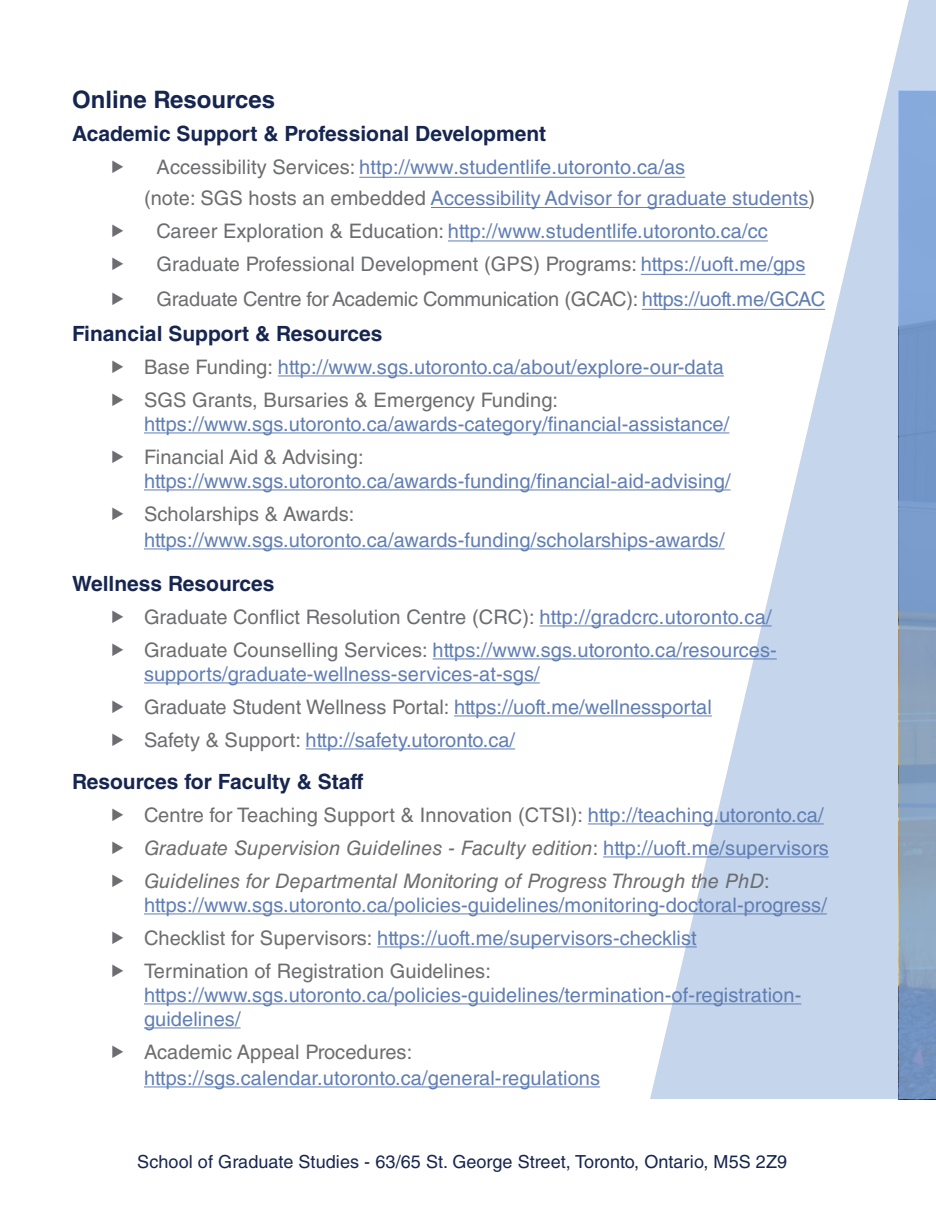
<style>
.page{position:relative;width:936px;height:1224px;background:#fff}
.page>*{position:absolute;margin:0;border:0;box-sizing:border-box;transform-origin:0 0}
.Link_Subhead{font:700 24px "Helvetica LT Std";color:#172650}
.Link_Subhead-2{font:700 21px "Helvetica LT Std";color:#172650}
.t1{font:20px/24px "Helvetica LT Std";letter-spacing:.005em;color:#607eb4}
.t2{font:20px/34.2px "Helvetica LT Std";letter-spacing:.005em;color:#6c6d70}
.t3{font:italic 20px "Helvetica LT Std";letter-spacing:.005em;color:#6c6d70}
.Body_Text{font:18px "Helvetica LT Std";letter-spacing:.005em;color:#172650}
.s1{color:#607eb4}
.s2{color:#627fb5}
.s3{color:#6c6d70}
.s4{font-style:normal}
.s5{font-style:normal;color:#607eb4}
.s6{font-style:italic;color:#6c6d70}
</style>
<div class="page">
<svg style="left:650px;top:0;width:286px;height:1099px"></svg>
<svg style="left:661px;top:91px;width:275px;height:1008px;fill:#c4d5ec"></svg>
<hr style="left:278px;top:375px;width:446px;height:1px;background:#607eb4">
<hr style="left:144px;top:432px;width:585px;height:1px;background:#607eb4">
<hr style="left:144px;top:489px;width:587px;height:1px;background:#607eb4">
<hr style="left:144px;top:548px;width:581px;height:1px;background:#607eb4">
<hr style="left:540px;top:625px;width:232px;height:1px;background:#607eb4">
<hr style="left:433px;top:658px;width:344px;height:1px;background:#607eb4">
<hr style="left:144px;top:682px;width:396px;height:1px;background:#607eb4">
<hr style="left:454px;top:715px;width:258px;height:1px;background:#607eb4">
<hr style="left:306px;top:748px;width:209px;height:1px;background:#607eb4">
<hr style="left:588px;top:823px;width:236px;height:1px;background:#607eb4">
<hr style="left:603px;top:856px;width:226px;height:1px;background:#607eb4">
<hr style="left:144px;top:913px;width:683px;height:1px;background:#607eb4">
<hr style="left:377px;top:946px;width:320px;height:1px;background:#607eb4">
<hr style="left:144px;top:1003px;width:657px;height:1px;background:#607eb4">
<hr style="left:144px;top:1027px;width:97px;height:1px;background:#607eb4">
<hr style="left:144px;top:1086px;width:456px;height:1px;background:#607eb4">
<hr style="left:359px;top:177px;width:326px;height:1px;background:#607eb4">
<hr style="left:431px;top:207px;width:378px;height:1px;background:#627fb5">
<hr style="left:448px;top:240px;width:320px;height:1px;background:#607eb4">
<hr style="left:641px;top:274px;width:164px;height:1px;background:#607eb4">
<hr style="left:642px;top:309px;width:183px;height:1px;background:#607eb4">
<p class="Link_Subhead" style="left:72px;top:85px;width:205px">Online Resources</p>
<p class="Link_Subhead-2" style="left:72px;top:121px;width:476px">Academic Support &amp; Professional Development</p>
<p class="t2" style="left:144px;top:152px;width:673px;line-height:30.6px;text-indent:13px">Accessibility Services: <span class="s1">http://www.studentlife.utoronto.ca/as<br></span>(note: SGS hosts an embedded <span class="s2">Accessibility Advisor for graduate students</span>)</p>
<p class="t2" style="left:157px;top:213px;width:670px">Career Exploration &amp; Education: <span class="s1">http://www.studentlife.utoronto.ca/cc<br></span>Graduate Professional Development (GPS) Programs: <span class="s1">https://uoft.me/gps<br></span>Graduate Centre for Academic Communication (GCAC): <span class="s1">https://uoft.me/GCAC</span></p>
<p class="Link_Subhead-2" style="left:72px;top:321px;width:312px">Financial Support &amp; Resources</p>
<p class="t1" style="left:144px;top:355px;width:581px"><span class="s3">Base Funding:</span> http://www.sgs.utoronto.ca/about/explore-our-data</p>
<p class="t1" style="left:144px;top:388px;width:587px"><span class="s3">SGS Grants, Bursaries &amp; Emergency Funding: </span>https://www.sgs.utoronto.ca/awards-category/financial-assistance/</p>
<p class="t1" style="left:144px;top:445px;width:588px"><span class="s3">Financial Aid &amp; Advising: </span>https://www.sgs.utoronto.ca/awards-funding/financial-aid-advising/</p>
<p class="t1" style="left:144px;top:501px;width:582px;line-height:26px"><span class="s3">Scholarships &amp; Awards: </span>https://www.sgs.utoronto.ca/awards-funding/scholarships-awards/</p>
<p class="Link_Subhead-2" style="left:72px;top:571px;width:204px">Wellness Resources</p>
<p class="t2" style="left:144px;top:600px;width:629px">Graduate Conflict Resolution Centre (CRC): <span class="s1">http://gradcrc.utoronto.ca/</span></p>
<p class="t1" style="left:144px;top:638px;width:634px"><span class="s3">Graduate Counselling Services:</span> https://www.sgs.utoronto.ca/resources&shy;supports/graduate-wellness-services-at-sgs/</p>
<p class="t2" style="left:144px;top:690px;width:569px">Graduate Student Wellness Portal: <span class="s1">https://uoft.me/wellnessportal</span></p>
<p class="t1" style="left:144px;top:728px;width:373px"><span class="s3">Safety &amp; Support:</span> http://safety.utoronto.ca/</p>
<p class="Link_Subhead-2" style="left:72px;top:769px;width:293px">Resources for Faculty &amp; Staff</p>
<p class="t2" style="left:144px;top:798px;width:681px">Centre for Teaching Support &amp; Innovation (CTSI): <span class="s1">http://teaching.utoronto.ca/</span></p>
<p class="t3" style="left:144px;top:836px;width:686px">Graduate Supervision Guidelines - Faculty edition<span class="s4">:</span> <span class="s5">http://uoft.me/supervisors</span></p>
<p class="t1" style="left:144px;top:869px;width:684px"><span class="s6">Guidelines for Departmental Monitoring of Progress Through the PhD</span><span class="s3">: </span>https://www.sgs.utoronto.ca/policies-guidelines/monitoring-doctoral-progress/</p>
<p class="t1" style="left:144px;top:926px;width:554px"><span class="s3">Checklist for Supervisors:</span> https://uoft.me/supervisors-checklist</p>
<p class="t1" style="left:144px;top:959px;width:659px"><span class="s3">Termination of Registration Guidelines: </span>https://www.sgs.utoronto.ca/policies-guidelines/termination-of-registration&shy;guidelines/</p>
<p class="t1" style="left:144px;top:1039px;width:458px;line-height:26px"><span class="s3">Academic Appeal Procedures: </span>https://sgs.calendar.utoronto.ca/general-regulations</p>
<p class="Body_Text" style="left:137px;top:1151px;width:651px">School of Graduate Studies - 63/65 St. George Street, Toronto, Ontario, M5S 2Z9</p>
</div>
